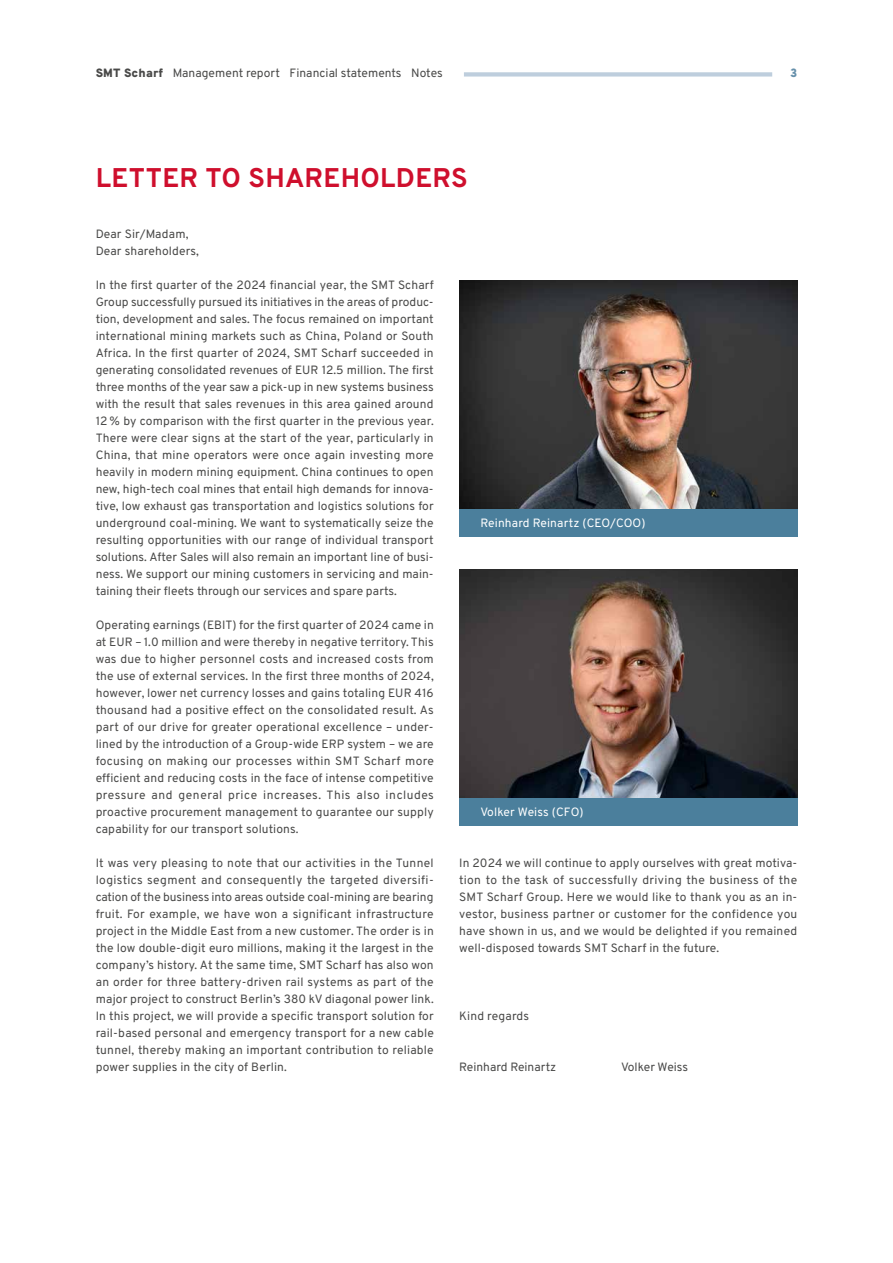
<style>
.page{position:relative;width:893px;height:1263px;background:#fff}
.page>*{position:absolute;margin:0;border:0;box-sizing:border-box;transform-origin:0 0}
.t1{font:700 27px "Overpass";letter-spacing:.01em;color:#cf0f2d}
.t2{font:12px/17px "Overpass";letter-spacing:.01em;color:#494948}
.t3{font:12px "Overpass";letter-spacing:.01em;color:#fff}
.t4{font:900 12px "Overpass";color:#6690ab}
.s1{font-weight:900}
</style>
<div class="page">
<div style="left:464px;top:72px;width:308px;height:5px;background:#becedd"></div>
<img style="left:459px;top:570px;width:338px;height:228px">
<img style="left:459px;top:281px;width:338px;height:228px">
<div style="left:459px;top:509px;width:338px;height:28px;background:#4b7f9c"></div>
<div style="left:459px;top:798px;width:338px;height:28px;background:#4b7f9c"></div>
<p class="t2" style="left:96px;top:63px;width:348px"><span class="s1">SMT Scharf</span> Management report Financial statements Notes</p>
<p class="t4" style="left:790px;top:63px;width:9px">3</p>
<h1 class="t1" style="left:96px;top:156px;width:373px">LETTER TO SHAREHOLDERS</h1>
<p class="t2" style="left:96px;top:225px;width:105px">Dear Sir/Madam,<br>Dear shareholders,</p>
<p class="t2" style="left:96px;top:276px;width:340px;text-align:justify">In the first quarter of the 2024 financial year, the SMT Scharf Group successfully pursued its initiatives in the areas of produc&shy;tion, development and sales. The focus remained on important international mining markets such as China, Poland or South Africa. In the first quarter of 2024, SMT Scharf succeeded in generating consolidated revenues of EUR 12.5 million. The first three months of the year saw a pick-up in new systems business with the result that sales revenues in this area gained around 12 % by comparison with the first quarter in the previous year.<br>There were clear signs at the start of the year, particularly in China, that mine operators were once again investing more heavily in modern mining equipment. China continues to open new, high-tech coal mines that entail high demands for innova&shy;tive, low exhaust gas transportation and logistics solutions for underground coal-mining. We want to systematically seize the resulting opportunities with our range of individual transport solutions. After Sales will also remain an important line of busi&shy;ness. We support our mining customers in servicing and main&shy;taining their fleets through our services and spare parts.</p>
<p class="t2" style="left:96px;top:616px;width:340px">Operating earnings (EBIT) for the first quarter of 2024 came in at EUR – 1.0 million and were thereby in negative territory. This was due to higher personnel costs and increased costs from the use of external services. In the first three months of 2024, however, lower net currency losses and gains totaling EUR 416 thousand had a positive effect on the consolidated result. As part of our drive for greater operational excellence – under&shy;lined by the introduction of a Group-wide ERP system – we are focusing on making our processes within SMT Scharf more efficient and reducing costs in the face of intense competitive pressure and general price increases. This also includes proactive procurement management to guarantee our supply capability for our transport solutions.</p>
<p class="t2" style="left:96px;top:854px;width:340px">It was very pleasing to note that our activities in the Tunnel logistics segment and consequently the targeted diversifi&shy;cation of the business into areas outside coal-mining are bearing fruit. For example, we have won a significant infrastructure project in the Middle East from a new customer. The order is in the low double-digit euro millions, making it the largest in the company’s history. At the same time, SMT Scharf has also won an order for three battery-driven rail systems as part of the major project to construct Berlin’s 380 kV diagonal power link.<br>In this project, we will provide a specific transport solution for rail-based personal and emergency transport for a new cable tunnel, thereby making an important contribution to reliable power supplies in the city of Berlin.</p>
<p class="t2" style="left:459px;top:854px;width:340px;text-align:justify">In 2024 we will continue to apply ourselves with great motiva&shy;tion to the task of successfully driving the business of the SMT Scharf Group. Here we would like to thank you as an in&shy;vestor, business partner or customer for the confidence you have shown in us, and we would be delighted if you remained well-disposed towards SMT Scharf in the future.</p>
<p class="t3" style="left:480px;top:513px;width:167px">Reinhard Reinartz (CEO/COO)</p>
<p class="t3" style="left:480px;top:802px;width:105px">Volker Weiss (CFO)</p>
<p class="t2" style="left:459px;top:1007px;width:71px">Kind regards</p>
<p class="t2" style="left:459px;top:1058px;width:98px">Reinhard Reinartz</p>
<p class="t2" style="left:621px;top:1058px;width:68px">Volker Weiss</p>
</div>
